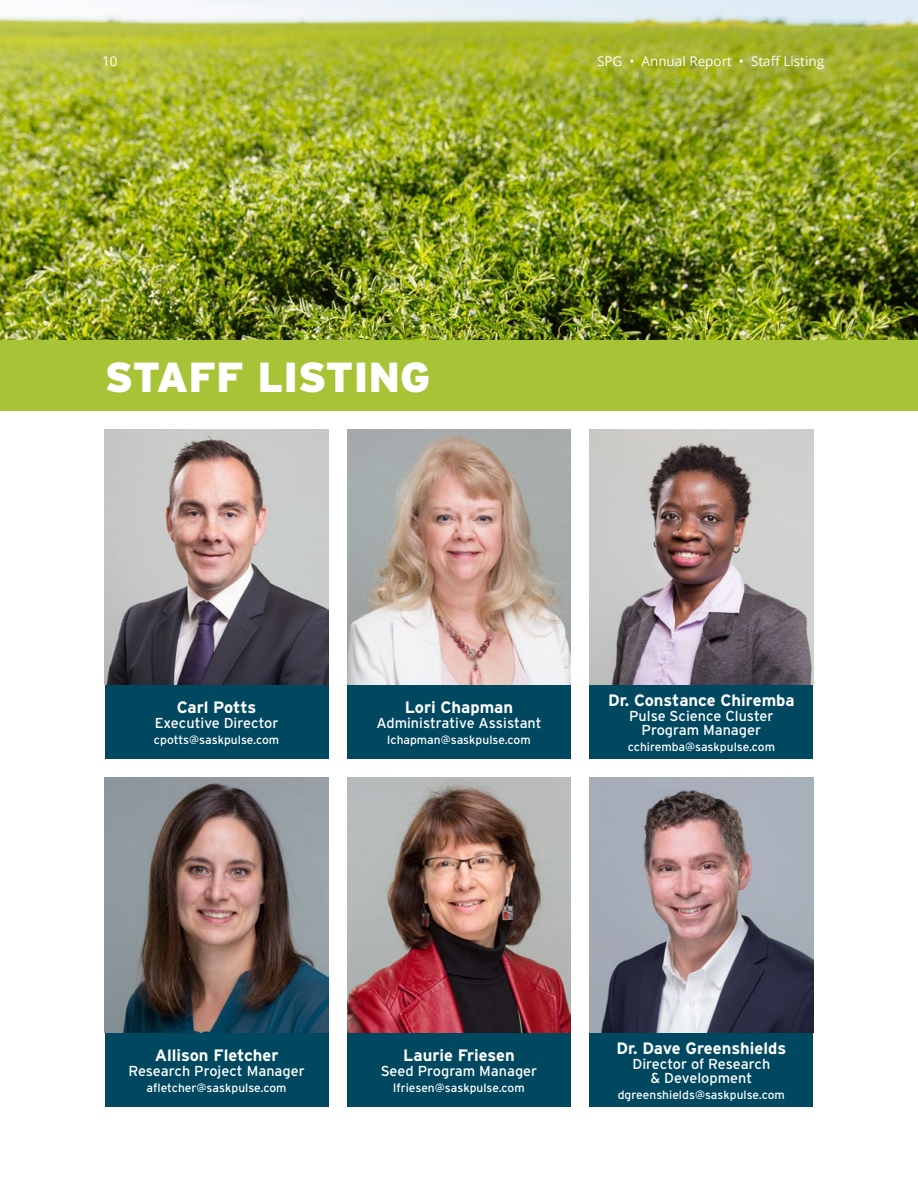
<style>
.page{position:relative;width:918px;height:1188px;background:#fff}
.page>*{position:absolute;margin:0;border:0;box-sizing:border-box;transform-origin:0 0}
.t1{font:900 42px "Interstate";color:#fff}
.t2{font:700 16.5px "Interstate";color:#fff}
.t3{font:14.4px/14.4px "Interstate";color:#fff;text-align:center}
.t4{font:13.5px "Open Sans";color:#fff}
.t5{font:12px "Interstate";color:#fff}
</style>
<div class="page">
<img style="left:0;top:0;width:918px;height:340px">
<div style="left:105px;top:685px;width:223px;height:74px;background:#004860"></div>
<div style="left:105px;top:1033px;width:223px;height:74px;background:#004860"></div>
<div style="left:347px;top:685px;width:224px;height:74px;background:#004860"></div>
<div style="left:347px;top:1033px;width:224px;height:74px;background:#004860"></div>
<div style="left:590px;top:685px;width:223px;height:74px;background:#004860"></div>
<div style="left:590px;top:1033px;width:223px;height:74px;background:#004860"></div>
<img style="left:105px;top:429px;width:223px;height:256px">
<img style="left:105px;top:777px;width:223px;height:256px">
<img style="left:347px;top:429px;width:224px;height:256px">
<img style="left:347px;top:777px;width:224px;height:256px">
<img style="left:590px;top:429px;width:223px;height:256px">
<img style="left:590px;top:777px;width:223px;height:256px">
<div style="left:0;top:340px;width:918px;height:71px;background:#a7c336"></div>
<p class="t4" style="left:102px;top:52px;width:17px">10</p>
<p class="t4" style="left:597px;top:52px;width:229px">SPG • Annual Report • Staff Listing</p>
<h1 class="t1" style="left:105px;top:354px;width:327px">STAFF LISTING</h1>
<p class="t2" style="left:177px;top:698px;width:81px">Carl Potts</p>
<p class="t3" style="left:155px;top:716px;width:125px">Executive Director</p>
<p class="t5" style="left:154px;top:733px;width:127px">cpotts@saskpulse.com</p>
<p class="t2" style="left:405px;top:698px;width:110px">Lori Chapman</p>
<p class="t3" style="left:376px;top:716px;width:167px">Administrative Assistant</p>
<p class="t5" style="left:387px;top:733px;width:145px">lchapman@saskpulse.com</p>
<p class="t2" style="left:608px;top:691px;width:188px">Dr. Constance Chiremba</p>
<p class="t3" style="left:629px;top:708px;width:146px">Pulse Science Cluster<br>Program Manager</p>
<p class="t5" style="left:628px;top:740px;width:149px">cchiremba@saskpulse.com</p>
<p class="t2" style="left:155px;top:1046px;width:125px">Allison Fletcher</p>
<p class="t3" style="left:128px;top:1064px;width:178px">Research Project Manager</p>
<p class="t5" style="left:147px;top:1081px;width:141px">afletcher@saskpulse.com</p>
<p class="t2" style="left:403px;top:1046px;width:113px">Laurie Friesen</p>
<p class="t3" style="left:381px;top:1064px;width:158px">Seed Program Manager</p>
<p class="t5" style="left:393px;top:1081px;width:133px">lfriesen@saskpulse.com</p>
<p class="t2" style="left:617px;top:1039px;width:171px">Dr. Dave Greenshields</p>
<p class="t3" style="left:633px;top:1056px;width:139px">Director of Research &amp; Development</p>
<p class="t5" style="left:618px;top:1088px;width:169px">dgreenshields@saskpulse.com</p>
</div>
